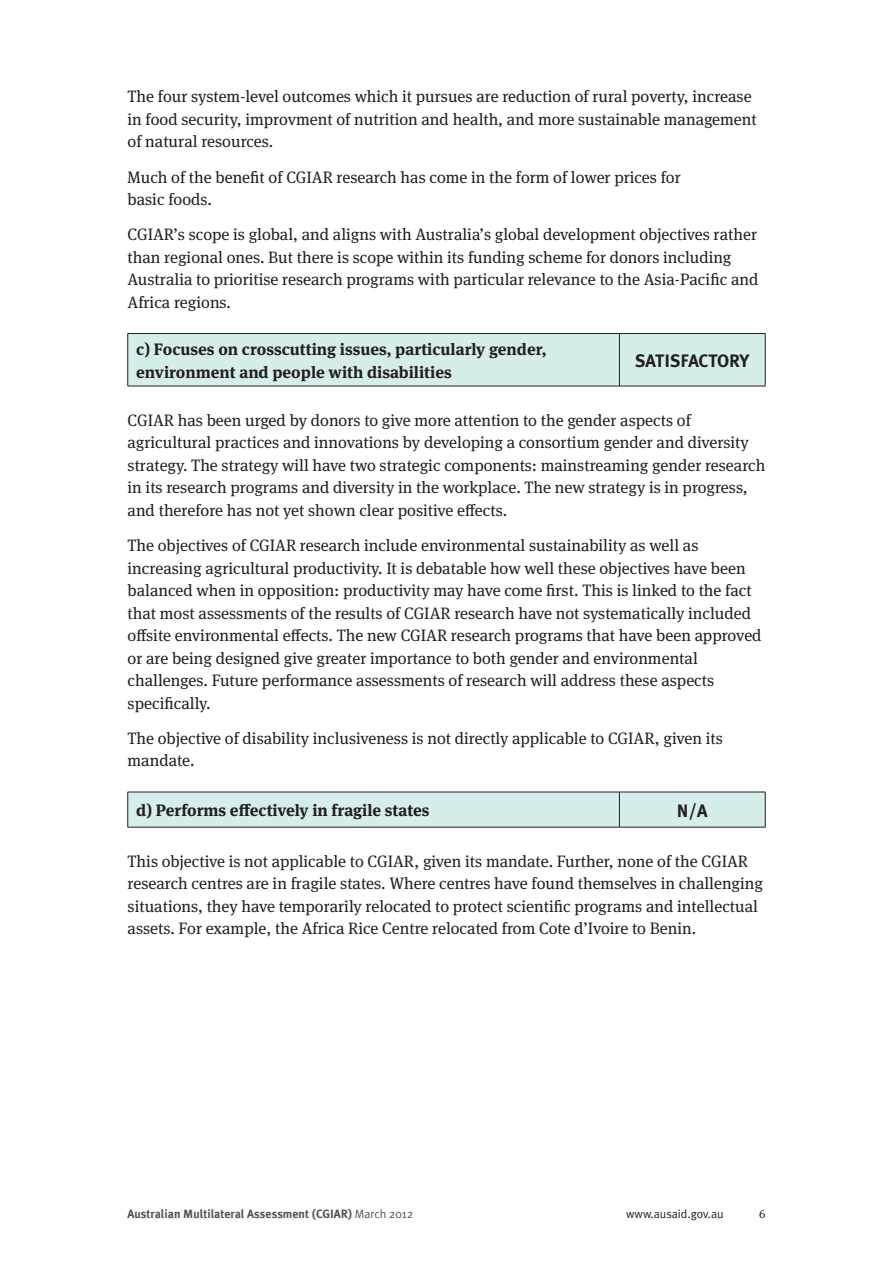
<style>
.page{position:relative;width:893px;height:1263px;background:#fff}
.page>*{position:absolute;margin:0;border:0;box-sizing:border-box;transform-origin:0 0}
._08bbbb_RIGHT_COLUMN{font:700 18px "Meta Plus";color:#231f20}
._04__BODY_TEXT{font:16.5px/22.5px "Meta Serif OT";color:#231f20}
._04__BODY_TEXT-2{font:700 16.5px/22.5px "Meta Serif OT";color:#231f20}
.t1{font:700 12px "Meta Plus";color:#53534a}
.t2{font:12px "Meta Plus Normal";color:#231f20}
.t3{font:12px "Meta Serif OT";color:#231f20}
.s1{font-family:"Meta Plus Normal";font-weight:400}
</style>
<div class="page">
<div style="left:128px;top:334px;width:637px;height:52px;background:#d5edeb"></div>
<hr style="left:128px;top:333px;width:491px;height:1px;background:#231f20">
<hr style="left:619px;top:333px;width:146px;height:1px;background:#231f20">
<hr style="left:619px;top:334px;width:1px;height:52px;background:#231f20">
<hr style="left:128px;top:386px;width:491px;height:1px;background:#231f20">
<hr style="left:619px;top:386px;width:146px;height:1px;background:#231f20">
<hr style="left:127px;top:334px;width:1px;height:52px;background:#231f20">
<hr style="left:765px;top:334px;width:1px;height:52px;background:#231f20">
<div style="left:128px;top:793px;width:637px;height:34px;background:#d5edeb"></div>
<hr style="left:619px;top:792px;width:1px;height:35px;background:#231f20">
<hr style="left:128px;top:792px;width:491px;height:1px;background:#231f20">
<hr style="left:127px;top:792px;width:1px;height:35px;background:#231f20">
<hr style="left:619px;top:792px;width:146px;height:1px;background:#231f20">
<hr style="left:765px;top:792px;width:1px;height:35px;background:#231f20">
<hr style="left:128px;top:827px;width:491px;height:1px;background:#231f20">
<hr style="left:619px;top:827px;width:146px;height:1px;background:#231f20">
<p class="_04__BODY_TEXT" style="left:128px;top:86px;width:631px">The four system-level outcomes which it pursues are reduction of rural poverty, increase in food security, improvment of nutrition and health, and more sustainable management of natural resources.</p>
<p class="_04__BODY_TEXT" style="left:128px;top:166px;width:555px">Much of the benefit of CGIAR research has come in the form of lower prices for basic foods.</p>
<p class="_04__BODY_TEXT" style="left:128px;top:224px;width:632px">CGIAR’s scope is global, and aligns with Australia’s global development objectives rather than regional ones. But there is scope within its funding scheme for donors including Australia to prioritise research programs with particular relevance to the Asia-Pacific and Africa regions.</p>
<p class="_04__BODY_TEXT-2" style="left:136px;top:338px;width:412px">c) Focuses on crosscutting issues, particularly gender, environment and people with disabilities</p>
<p class="_08bbbb_RIGHT_COLUMN" style="left:635px;top:350px;width:116px">SATISFACTORY</p>
<p class="_04__BODY_TEXT" style="left:128px;top:409px;width:639px">CGIAR has been urged by donors to give more attention to the gender aspects of agricultural practices and innovations by developing a consortium gender and diversity strategy. The strategy will have two strategic components: mainstreaming gender research in its research programs and diversity in the workplace. The new strategy is in progress, and therefore has not yet shown clear positive effects.</p>
<p class="_04__BODY_TEXT" style="left:128px;top:534px;width:636px">The objectives of CGIAR research include environmental sustainability as well as increasing agricultural productivity. It is debatable how well these objectives have been balanced when in opposition: productivity may have come first. This is linked to the fact that most assessments of the results of CGIAR research have not systematically included offsite environmental effects. The new CGIAR research programs that have been approved or are being designed give greater importance to both gender and environmental challenges. Future performance assessments of research will address these aspects specifically.</p>
<p class="_04__BODY_TEXT" style="left:128px;top:727px;width:597px">The objective of disability inclusiveness is not directly applicable to CGIAR, given its mandate.</p>
<p class="_04__BODY_TEXT-2" style="left:136px;top:799px;width:295px">d) Performs effectively in fragile states</p>
<p class="_08bbbb_RIGHT_COLUMN" style="left:677px;top:800px;width:32px">N/A</p>
<p class="_04__BODY_TEXT" style="left:128px;top:850px;width:637px">This objective is not applicable to CGIAR, given its mandate. Further, none of the CGIAR research centres are in fragile states. Where centres have found themselves in challenging situations, they have temporarily relocated to protect scientific programs and intellectual assets. For example, the Africa Rice Centre relocated from Cote d’Ivoire to Benin.</p>
<p class="t1" style="left:128px;top:1207px;width:287px">Australian Multilateral Assessment (CGIAR) <span class="s1">March 2012</span></p>
<p class="t2" style="left:626px;top:1207px;width:99px">www.ausaid.gov.au</p>
<p class="t3" style="left:759px;top:1207px;width:8px">6</p>
</div>
